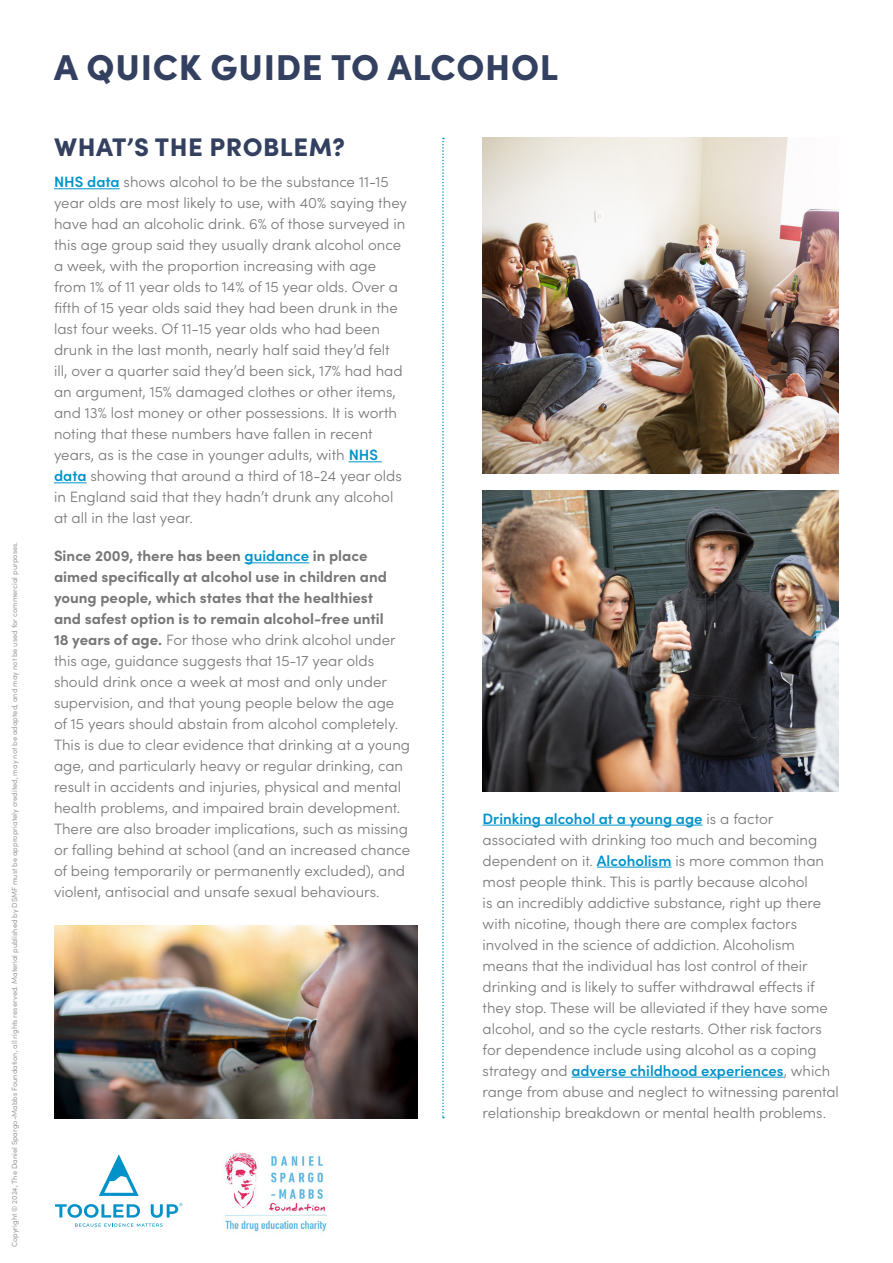
<style>
.page{position:relative;width:893px;height:1263px;background:#fff}
.page>*{position:absolute;margin:0;border:0;box-sizing:border-box;transform-origin:0 0}
.t1{font:900 36px "Sofia Pro";letter-spacing:.02em;color:#334060}
.t2{font:900 25.5px "Sofia Pro";letter-spacing:.02em;color:#334060}
.t3{font:300 15px/21px "Sofia Pro";color:#777}
.t4{font:7.5px "Sofia Pro";color:#9d9d9c}
.s1{font-weight:600;color:#0093c9}
.s2{font-weight:700}
</style>
<div class="page">
<svg style="left:99px;top:1154px;width:40px;height:42px"></svg>
<svg style="left:55px;top:1203px;width:127px;height:24px"></svg>
<img style="left:225px;top:1153px;width:102px;height:79px">
<hr style="left:54px;top:188px;width:66px;height:1px;background:#0093c9">
<hr style="left:349px;top:461px;width:33px;height:1px;background:#0093c9">
<hr style="left:54px;top:482px;width:33px;height:1px;background:#0093c9">
<hr style="left:245px;top:562px;width:64px;height:1px;background:#0093c9">
<hr style="left:483px;top:825px;width:220px;height:1px;background:#0093c9">
<hr style="left:597px;top:867px;width:75px;height:1px;background:#0093c9">
<hr style="left:571px;top:1077px;width:213px;height:1px;background:#0093c9">
<svg style="left:442px;top:138px;width:2px;height:980px"></svg>
<img style="left:54px;top:925px;width:364px;height:193px">
<img style="left:483px;top:138px;width:356px;height:336px">
<img style="left:483px;top:490px;width:356px;height:301px">
<p class="t4" style="left:9px;top:1247px;width:707px;rotate:-90deg">Copyright © 2024, The Daniel Spargo-Mabbs Foundation, all rights reserved. Material published by DSMF must be appropriately credited, may not be adapted, and may not be used for commercial purposes.</p>
<p class="t1" style="left:54px;top:39px;width:506px">A QUICK GUIDE TO ALCOHOL</p>
<p class="t2" style="left:54px;top:127px;width:293px">WHAT’S THE PROBLEM?</p>
<p class="t3" style="left:54px;top:171px;width:355px"><span class="s1">NHS data</span> shows alcohol to be the substance 11-15 year olds are most likely to use, with 40% saying they have had an alcoholic drink. 6% of those surveyed in this age group said they usually drank alcohol once a week, with the proportion increasing with age from 1% of 11 year olds to 14% of 15 year olds. Over a fifth of 15 year olds said they had been drunk in the last four weeks. Of 11-15 year olds who had been drunk in the last month, nearly half said they’d felt<br>ill, over a quarter said they’d been sick, 17% had had an argument, 15% damaged clothes or other items, and 13% lost money or other possessions. It is worth noting that these numbers have fallen in recent years, as is the case in younger adults, with <span class="s1">NHS data</span> showing that around a third of 18-24 year olds in England said that they hadn’t drunk any alcohol at all in the last year.</p>
<p class="t3" style="left:54px;top:545px;width:358px"><span class="s2">Since 2009, there has been</span> <span class="s1">guidance</span> <span class="s2">in place aimed specifically at alcohol use in children and young people, which states that the healthiest<br>and safest option is to remain alcohol-free until<br>18 years of age.</span> For those who drink alcohol under this age, guidance suggests that 15-17 year olds should drink once a week at most and only under supervision, and that young people below the age of 15 years should abstain from alcohol completely.<br>This is due to clear evidence that drinking at a young age, and particularly heavy or regular drinking, can result in accidents and injuries, physical and mental health problems, and impaired brain development.<br>There are also broader implications, such as missing or falling behind at school (and an increased chance of being temporarily or permanently excluded), and violent, antisocial and unsafe sexual behaviours.</p>
<p class="t3" style="left:483px;top:807px;width:358px"><span class="s1">Drinking alcohol at a young age</span> is a factor associated with drinking too much and becoming dependent on it. <span class="s1">Alcoholism</span> is more common than most people think. This is partly because alcohol<br>is an incredibly addictive substance, right up there with nicotine, though there are complex factors involved in the science of addiction. Alcoholism means that the individual has lost control of their drinking and is likely to suffer withdrawal effects if they stop. These will be alleviated if they have some alcohol, and so the cycle restarts. Other risk factors for dependence include using alcohol as a coping strategy and <span class="s1">adverse childhood experiences</span>, which range from abuse and neglect to witnessing parental relationship breakdown or mental health problems.</p>
</div>
